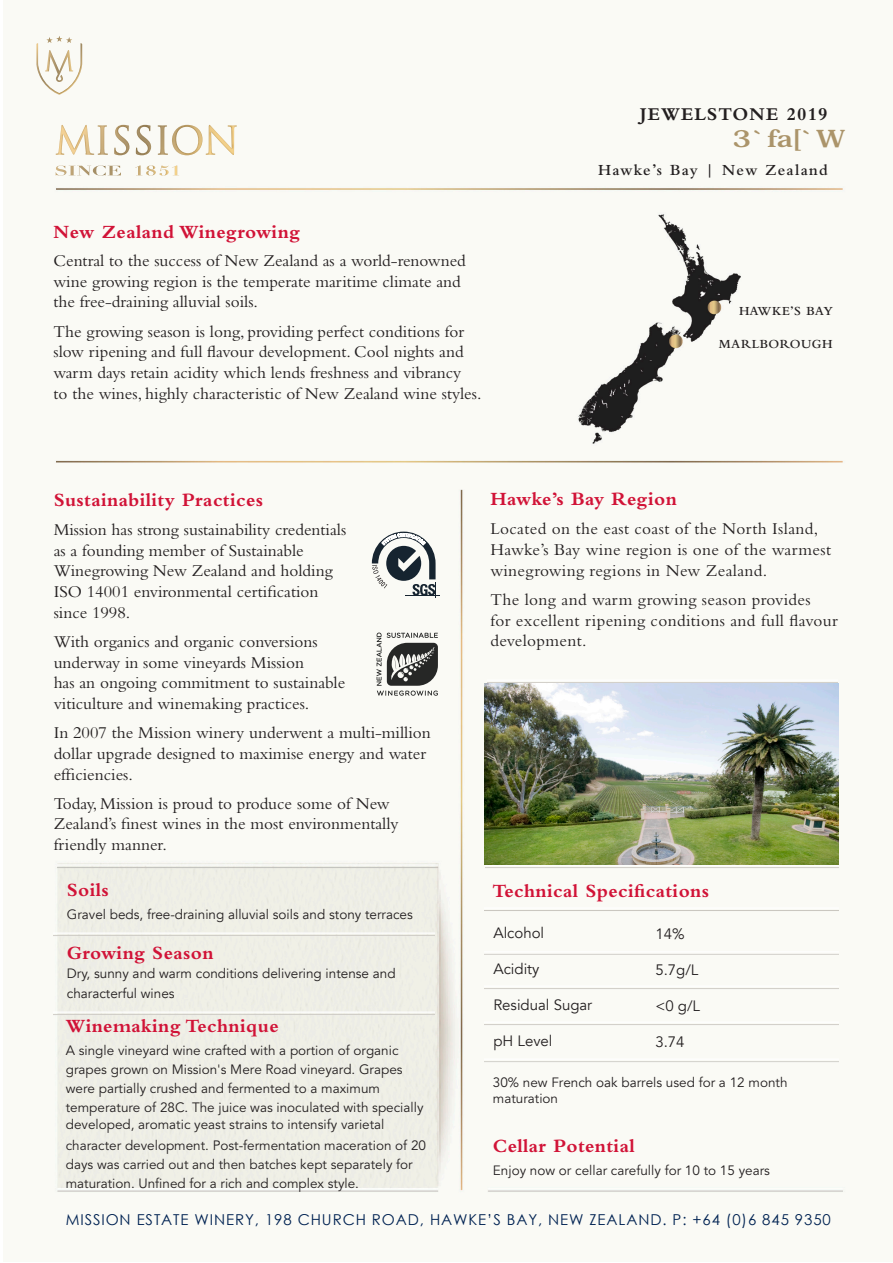
<style>
.page{position:relative;width:893px;height:1263px;background:#fff}
.page>*{position:absolute;margin:0;border:0;box-sizing:border-box;transform-origin:0 0}
.t1{font:700 19.5px "Bembo";letter-spacing:.02em;color:#d11337}
.t2{font:700 18.75px "Bembo";letter-spacing:.06em;color:#231f20}
.t3{font:17.25px/20.7px "Bembo";color:#231f20}
.t4{font:17.25px/20.7px "Bembo";letter-spacing:.02em;color:#231f20}
.t5{font:600 16.2px "Bembo";letter-spacing:.08em;color:#231f20}
.t6{font:15px "Century Gothic";letter-spacing:.06em;color:#002252}
.t7{font:15px "Avenir";color:#231f20}
.t8{font:13.5px/18.9px "Avenir";color:#231f20}
.t9{font:600 12.9px "Bembo";letter-spacing:.04em;color:#231f20}
.t10{font:600 12.9px "Bembo";letter-spacing:.01em;color:#231f20}
</style>
<div class="page">
<img style="left:53px;top:35px;width:793px;height:1158px">
<div style="left:54px;top:916px;width:381px;height:63px;background:#efefe6"></div>
<div style="left:54px;top:995px;width:381px;height:63px;background:#eeeee6"></div>
<svg style="left:377px;top:632px;width:61px;height:64px"></svg>
<hr style="left:406px;top:595px;width:34px;height:1px;background:#162430">
<svg style="left:372px;top:532px;width:64px;height:66px"></svg>
<div style="left:487px;top:663px;width:350px;height:20px;background:#fafaf5"></div>
<div style="left:486px;top:864px;width:353px;height:39px;background:#fafaf5"></div>
<div style="left:484px;top:903px;width:355px;height:40px;background:#fafaf5"></div>
<div style="left:484px;top:943px;width:355px;height:26px;background:#fafaf5"></div>
<div style="left:484px;top:969px;width:355px;height:36px;background:#fafaf5"></div>
<div style="left:484px;top:1005px;width:355px;height:36px;background:#fafaf5"></div>
<div style="left:484px;top:1041px;width:355px;height:27px;background:#fafaf5"></div>
<svg style="left:46px;top:36px;width:26px;height:7px"></svg>
<svg style="left:56px;top:166px;width:20px;height:10px"></svg>
<img style="left:77px;top:166px;width:14px;height:9px">
<svg style="left:93px;top:166px;width:28px;height:10px"></svg>
<svg style="left:135px;top:166px;width:44px;height:10px"></svg>
<img style="left:56px;top:125px;width:38px;height:30px">
<img style="left:98px;top:125px;width:10px;height:30px">
<img style="left:114px;top:125px;width:15px;height:30px">
<img style="left:136px;top:125px;width:15px;height:30px">
<img style="left:158px;top:125px;width:10px;height:30px">
<img style="left:172px;top:125px;width:31px;height:30px">
<img style="left:206px;top:125px;width:31px;height:30px">
<img style="left:36px;top:43px;width:46px;height:52px">
<img style="left:484px;top:683px;width:355px;height:181px">
<svg style="left:734px;top:130px;width:13px;height:18px"></svg>
<svg style="left:754px;top:130px;width:5px;height:4px"></svg>
<svg style="left:768px;top:129px;width:40px;height:22px"></svg>
<svg style="left:816px;top:130px;width:26px;height:18px"></svg>
<p class="t1" style="left:54px;top:221px;width:248px">New Zealand Winegrowing</p>
<p class="t3" style="left:54px;top:250px;width:414px">Central to the success of New Zealand as a world-renowned wine growing region is the temperate maritime climate and the free-draining alluvial soils.</p>
<p class="t3" style="left:54px;top:320px;width:429px">The growing season is long, providing perfect conditions for slow ripening and full flavour development. Cool nights and warm days retain acidity which lends freshness and vibrancy<br>to the wines, highly characteristic of New Zealand wine styles.</p>
<p class="t2" style="left:640px;top:104px;width:189px">JEWELSTONE 2019</p>
<p class="t5" style="left:598px;top:161px;width:231px">Hawke’s Bay | New Zealand</p>
<p class="t10" style="left:739px;top:304px;width:95px">HAWKE’S BAY</p>
<p class="t9" style="left:719px;top:336px;width:115px">MARLBOROUGH</p>
<p class="t1" style="left:54px;top:489px;width:211px">Sustainability Practices</p>
<p class="t3" style="left:54px;top:519px;width:294px">Mission has strong sustainability credentials as a founding member of Sustainable Winegrowing New Zealand and holding ISO 14001 environmental certification since 1998.</p>
<p class="t3" style="left:54px;top:631px;width:293px">With organics and organic conversions underway in some vineyards Mission<br>has an ongoing commitment to sustainable viticulture and winemaking practices.</p>
<p class="t3" style="left:54px;top:722px;width:379px">In 2007 the Mission winery underwent a multi-million dollar upgrade designed to maximise energy and water efficiencies.</p>
<p class="t3" style="left:54px;top:793px;width:346px">Today, Mission is proud to produce some of New<br>Zealand’s finest wines in the most environmentally friendly manner.</p>
<p class="t1" style="left:67px;top:879px;width:44px">Soils</p>
<p class="t8" style="left:67px;top:905px;width:347px">Gravel beds, free-draining alluvial soils and stony terraces</p>
<p class="t1" style="left:67px;top:942px;width:148px">Growing Season</p>
<p class="t8" style="left:67px;top:964px;width:330px;line-height:19.5px">Dry, sunny and warm conditions delivering intense and characterful wines</p>
<p class="t1" style="left:66px;top:1015px;width:214px">Winemaking Technique</p>
<p class="t8" style="left:66px;top:1042px;width:359px">A single vineyard wine crafted with a portion of organic grapes grown on Mission's Mere Road vineyard. Grapes were partially crushed and fermented to a maximum temperature of 28C. The juice was inoculated with specially</p>
<p class="t8" style="left:66px;top:1114px;width:362px;line-height:21.3px">developed, aromatic yeast strains to intensify varietal character development. Post-fermentation maceration of 20</p>
<p class="t8" style="left:66px;top:1155px;width:348px">days was carried out and then batches kept separately for maturation. Unfined for a rich and complex style.</p>
<p class="t1" style="left:490px;top:488px;width:188px">Hawke’s Bay Region</p>
<p class="t4" style="left:490px;top:518px;width:342px">Located on the east coast of the North Island,<br>Hawke’s Bay wine region is one of the warmest winegrowing regions in New Zealand.</p>
<p class="t4" style="left:490px;top:589px;width:349px">The long and warm growing season provides<br>for excellent ripening conditions and full flavour development.</p>
<p class="t1" style="left:492px;top:880px;width:218px">Technical Specifications</p>
<p class="t7" style="left:493px;top:924px;width:52px">Alcohol</p>
<p class="t7" style="left:655px;top:925px;width:31px">14%</p>
<p class="t7" style="left:493px;top:960px;width:48px">Acidity</p>
<p class="t7" style="left:655px;top:959px;width:45px">5.7g/L</p>
<p class="t7" style="left:493px;top:996px;width:100px">Residual Sugar</p>
<p class="t7" style="left:655px;top:995px;width:46px">&lt;0 g/L</p>
<p class="t7" style="left:493px;top:1032px;width:61px">pH Level</p>
<p class="t7" style="left:655px;top:1033px;width:31px">3.74</p>
<p class="t8" style="left:493px;top:1075px;width:296px;line-height:16.2px">30% new French oak barrels used for a 12 month maturation</p>
<p class="t1" style="left:493px;top:1135px;width:143px">Cellar Potential</p>
<p class="t8" style="left:493px;top:1161px;width:279px">Enjoy now or cellar carefully for 10 to 15 years</p>
<p class="t6" style="left:66px;top:1210px;width:767px">MISSION ESTATE WINERY, 198 CHURCH ROAD, HAWKE’S BAY, NEW ZEALAND. P: +64 (0)6 845 9350</p>
</div>
